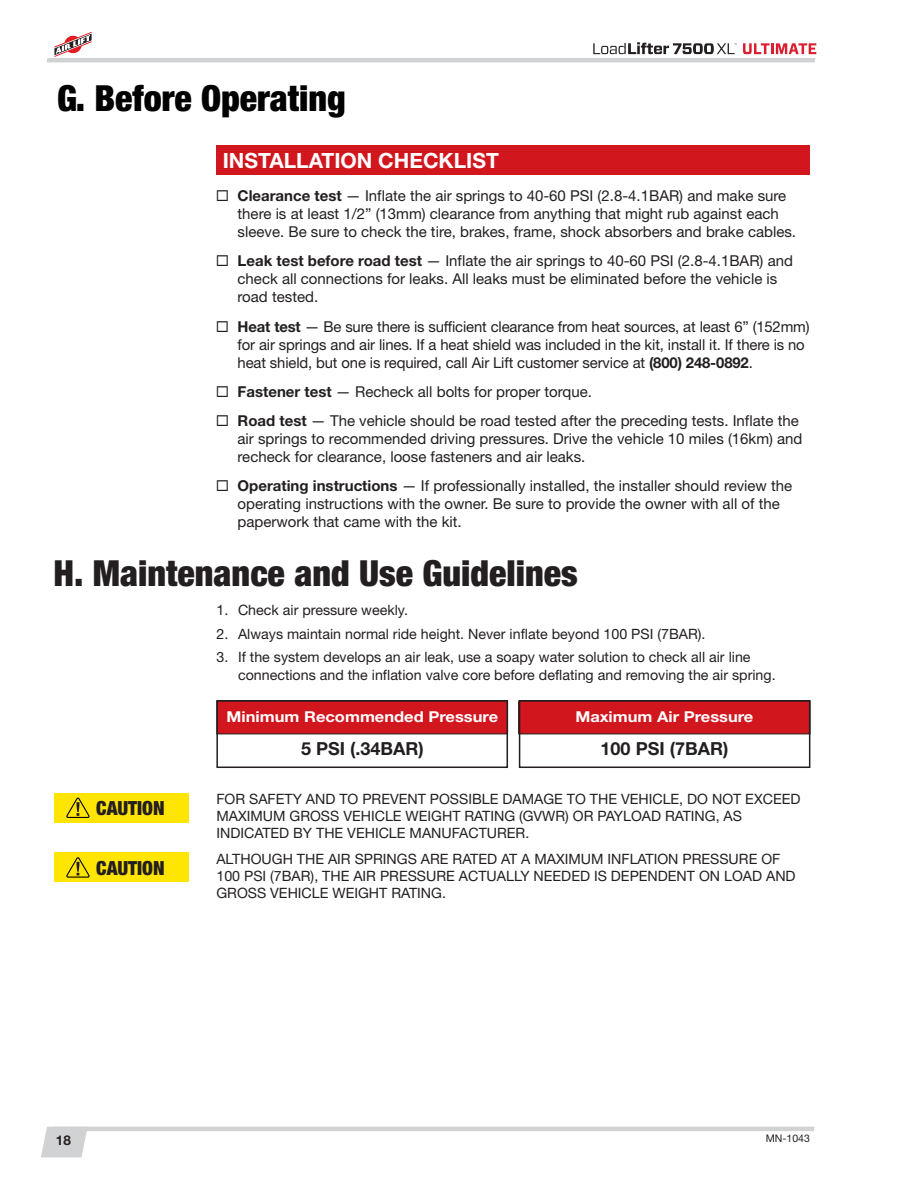
<style>
.page{position:relative;width:918px;height:1188px;background:#fff}
.page>*{position:absolute;margin:0;border:0;box-sizing:border-box;transform-origin:0 0}
.Section_Header{font:900 condensed 36px "Helvetica Neue";color:#231f20}
.Section_Header-2{font:900 condensed 36px "Helvetica Neue";color:#010101}
.section_subhead{font:700 21px "Helvetica Neue";color:#fff}
.Section_Header-3{font:900 condensed 19.5px "Helvetica Neue";color:#231f20}
.t1{font:700 18px "Helvetica Neue";color:#231f20}
.Hanging_indent{font:15px/18px "Helvetica Neue";color:#231f20}
.t2{font:700 15px "Helvetica Neue";color:#fff;scale:1.1 1}
.Danger_text{font:14.25px/17.1px "Helvetica Neue";color:#231f20}
.Hanging_indent-2{font:14.25px/17.1px "Helvetica Neue";color:#231f20}
.t3{font:700 13.5px "Helvetica Neue";color:#231f20}
.t4{font:10.5px "Helvetica Neue";color:#231f20}
.s1{font-weight:700}
</style>
<div class="page">
<svg style="left:41px;top:1127px;width:774px;height:30px"></svg>
<svg style="left:47px;top:32px;width:769px;height:30px"></svg>
<div style="left:216px;top:145px;width:594px;height:30px;background:#d2161e"></div>
<div style="left:519px;top:701px;width:291px;height:33px;background:#d2161e"></div>
<div style="left:217px;top:701px;width:291px;height:33px;background:#d2161e"></div>
<div style="left:216px;top:700px;width:292px;height:68px;border:2px solid #231f20"></div>
<div style="left:519px;top:700px;width:291px;height:68px;border:2px solid #231f20"></div>
<div style="left:54px;top:853px;width:135px;height:29px;background:#ffe501"></div>
<svg style="left:66px;top:857px;width:24px;height:21px"></svg>
<div style="left:54px;top:793px;width:135px;height:30px;background:#ffe501"></div>
<svg style="left:66px;top:797px;width:24px;height:21px"></svg>
<p class="Section_Header-2" style="left:57px;top:76px;width:290px">G. Before Operating</p>
<p class="section_subhead" style="left:223px;top:147px;width:278px">INSTALLATION CHECKLIST</p>
<p class="Hanging_indent" style="left:238px;top:187px;width:557px;text-indent:-22px">◻ <span class="s1">Clearance test</span> — Inflate the air springs to 40-60 PSI (2. 8-4. 1BAR) and make sure there is at least 1/2” (13mm) clearance from anything that might rub against each sleeve. Be sure to check the tire, brakes, frame, shock absorbers and brake cables.</p>
<p class="Hanging_indent" style="left:238px;top:252px;width:557px;text-indent:-22px">◻ <span class="s1">Leak test before road test</span> — Inflate the air springs to 40-60 PSI (2. 8-4. 1BAR) and check all connections for leaks. All leaks must be eliminated before the vehicle is road tested.</p>
<p class="Hanging_indent" style="left:238px;top:317px;width:574px;text-indent:-22px">◻ <span class="s1">Heat test</span> — Be sure there is sufficient clearance from heat sources, at least 6” (152mm) for air springs and air lines. If a heat shield was included in the kit, install it. If there is no heat shield, but one is required, call Air Lift customer service at <span class="s1">(800) 248-0892</span>.</p>
<p class="Hanging_indent" style="left:216px;top:382px;width:375px">◻ <span class="s1">Fastener test</span> — Recheck all bolts for proper torque.</p>
<p class="Hanging_indent" style="left:238px;top:412px;width:566px;text-indent:-22px">◻ <span class="s1">Road test</span> — The vehicle should be road tested after the preceding tests. Inflate the air springs to recommended driving pressures. Drive the vehicle 10 miles (16km) and recheck for clearance, loose fasteners and air leaks.</p>
<p class="Hanging_indent" style="left:238px;top:477px;width:556px;text-indent:-22px">◻ <span class="s1">Operating instructions</span> — If professionally installed, the installer should review the operating instructions with the owner. Be sure to provide the owner with all of the paperwork that came with the kit.</p>
<p class="Section_Header" style="left:54px;top:551px;width:526px">H. Maintenance and Use Guidelines</p>
<p class="Hanging_indent-2" style="left:216px;top:601px;width:191px">1. Check air pressure weekly.</p>
<p class="Hanging_indent-2" style="left:216px;top:625px;width:488px">2. Always maintain normal ride height. Never inflate beyond 100 PSI (7BAR).</p>
<p class="Hanging_indent-2" style="left:238px;top:649px;width:537px;text-indent:-22px">3. If the system develops an air leak, use a soapy water solution to check all air line connections and the inflation valve core before deflating and removing the air spring.</p>
<p class="Section_Header-3" style="left:96px;top:796px;width:70px">CAUTION</p>
<p class="Section_Header-3" style="left:96px;top:856px;width:70px">CAUTION</p>
<p class="t2" style="left:227px;top:707px;width:248px">Minimum Recommended Pressure</p>
<p class="t2" style="left:576px;top:707px;width:163px">Maximum Air Pressure</p>
<p class="t1" style="left:301px;top:738px;width:124px">5 PSI (.34BAR)</p>
<p class="t1" style="left:601px;top:738px;width:129px">100 PSI (7BAR)</p>
<p class="Danger_text" style="left:216px;top:790px;width:586px">FOR SAFETY AND TO PREVENT POSSIBLE DAMAGE TO THE VEHICLE, DO NOT EXCEED<br>MAXIMUM GROSS VEHICLE WEIGHT RATING (GVWR) OR PAYLOAD RATING, AS<br>INDICATED BY THE VEHICLE MANUFACTURER.</p>
<p class="Danger_text" style="left:216px;top:850px;width:581px">ALTHOUGH THE AIR SPRINGS ARE RATED AT A MAXIMUM INFLATION PRESSURE OF<br>100 PSI (7BAR), THE AIR PRESSURE ACTUALLY NEEDED IS DEPENDENT ON LOAD AND<br>GROSS VEHICLE WEIGHT RATING.</p>
<p class="t3" style="left:56px;top:1131px;width:17px">18</p>
<p class="t4" style="left:766px;top:1132px;width:46px">MN-1043</p>
</div>
